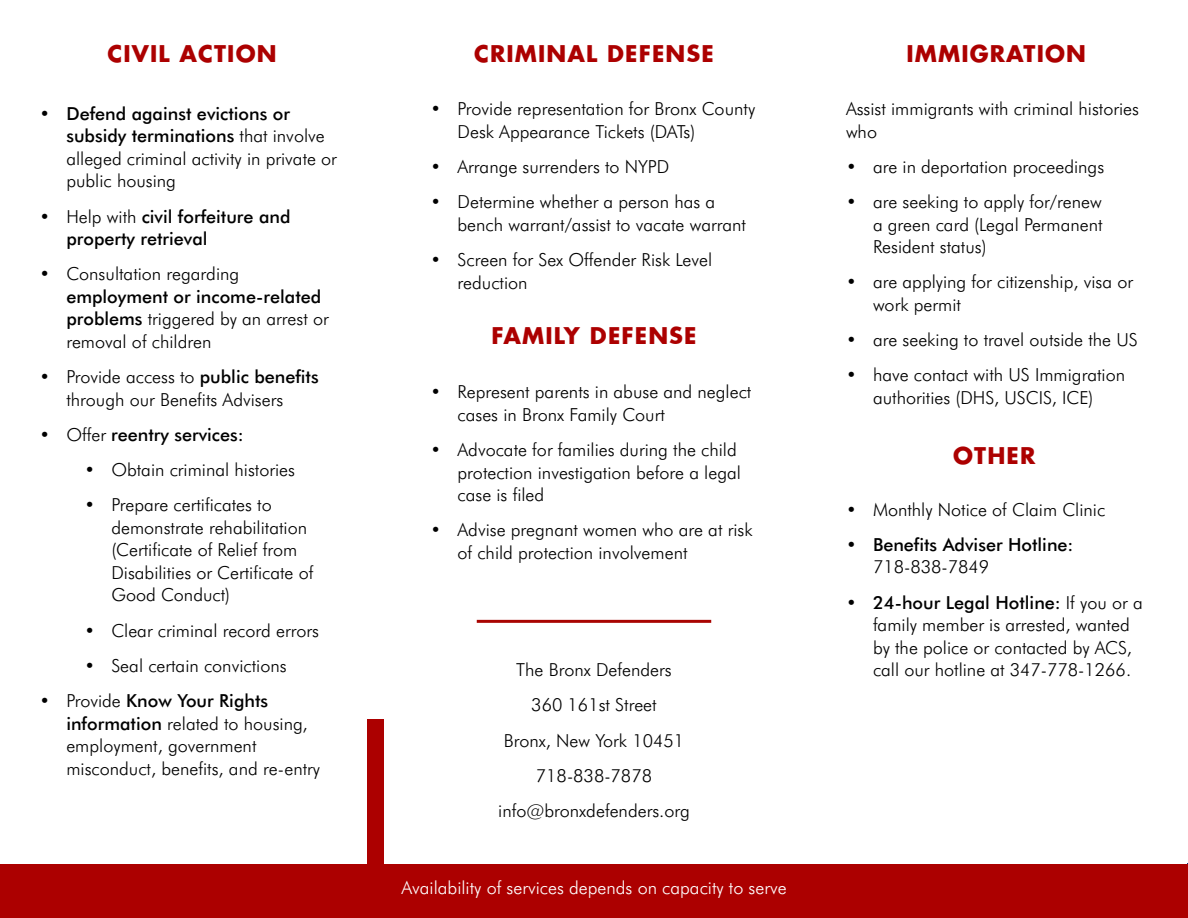
<style>
.page{position:relative;width:1188px;height:918px;background:#fff}
.page>*{position:absolute;margin:0;border:0;box-sizing:border-box;transform-origin:0 0}
.t1{font:700 22.5px "Futura";letter-spacing:.05em;color:#ac0000}
.t2{font:300 18px/22.5px "Futura";color:#000}
.t3{font:500 18px/22.5px "Futura";color:#000}
.t4{font:300 18px "Futura";color:#fff}
.s1{font-weight:500}
.s2{font-weight:300}
</style>
<div class="page">
<div style="left:367px;top:719px;width:17px;height:199px;background:#ac0000"></div>
<div style="left:0;top:864px;width:1188px;height:54px;background:#ac0000"></div>
<hr style="left:477px;top:620px;width:234px;height:3px;background:#a90401">
<p class="t1" style="left:107px;top:38px;width:171px">CIVIL ACTION</p>
<p class="t2" style="left:66px;top:102px;width:272px;text-indent:-27px"><span class="s1">• Defend against evictions or subsidy terminations</span> that involve alleged criminal activity in private or public housing</p>
<p class="t3" style="left:66px;top:205px;width:226px;text-indent:-27px"><span class="s2">• Help with</span> civil forfeiture and property retrieval</p>
<p class="t2" style="left:39px;top:263px;width:201px">• Consultation regarding</p>
<p class="t2" style="left:66px;top:285px;width:264px"><span class="s1">employment or income-related problems</span> triggered by an arrest or removal of children</p>
<p class="t2" style="left:39px;top:365px;width:281px;text-align:center">• Provide access to <span class="s1">public benefits </span>through our Benefits Advisers</p>
<p class="t3" style="left:39px;top:423px;width:206px"><span class="s2">• Offer</span> reentry services:</p>
<p class="t2" style="left:84px;top:458px;width:212px">• Obtain criminal histories</p>
<p class="t2" style="left:111px;top:494px;width:204px;text-indent:-27px">• Prepare certificates to demonstrate rehabilitation (Certificate of Relief from<br>Disabilities or Certificate of<br>Good Conduct)</p>
<p class="t2" style="left:84px;top:619px;width:236px">• Clear criminal record errors</p>
<p class="t2" style="left:84px;top:654px;width:204px">• Seal certain convictions</p>
<p class="t2" style="left:66px;top:689px;width:255px;text-indent:-27px">• Provide <span class="s1">Know Your Rights information</span> related to housing, employment, government misconduct, benefits, and re-entry</p>
<p class="t1" style="left:474px;top:38px;width:241px">CRIMINAL DEFENSE</p>
<p class="t2" style="left:458px;top:98px;width:299px;text-indent:-27px">• Provide representation for Bronx County<br>Desk Appearance Tickets (DATs)</p>
<p class="t2" style="left:431px;top:155px;width:240px">• Arrange surrenders to NYPD</p>
<p class="t2" style="left:458px;top:191px;width:290px;text-indent:-27px">• Determine whether a person has a bench warrant/assist to vacate warrant</p>
<p class="t2" style="left:458px;top:248px;width:256px;text-indent:-27px">• Screen for Sex Offender Risk Level reduction</p>
<p class="t1" style="left:491px;top:320px;width:207px">FAMILY DEFENSE</p>
<p class="t2" style="left:458px;top:381px;width:295px;text-indent:-27px">• Represent parents in abuse and neglect cases in Bronx Family Court</p>
<p class="t2" style="left:458px;top:438px;width:285px;text-indent:-27px">• Advocate for families during the child protection investigation before a legal case is filed</p>
<p class="t2" style="left:458px;top:519px;width:297px;text-indent:-27px">• Advise pregnant women who are at risk of child protection involvement</p>
<p class="t2" style="left:498px;top:652px;width:193px;line-height:35.2px;text-align:center">The Bronx Defenders<br>360 161st Street<br>Bronx, New York 10451<br>718-838-7878 info@bronxdefenders.org</p>
<p class="t4" style="left:401px;top:877px;width:387px">Availability of services depends on capacity to serve</p>
<p class="t1" style="left:906px;top:38px;width:181px">IMMIGRATION</p>
<p class="t2" style="left:846px;top:97px;width:295px">Assist immigrants with criminal histories who</p>
<p class="t2" style="left:846px;top:155px;width:260px">• are in deportation proceedings</p>
<p class="t2" style="left:873px;top:190px;width:231px;text-align:justify;text-indent:-27px">• are seeking to apply for/renew a green card (Legal Permanent Resident status)</p>
<p class="t2" style="left:873px;top:271px;width:262px;text-indent:-27px">• are applying for citizenship, visa or work permit</p>
<p class="t2" style="left:846px;top:328px;width:293px">• are seeking to travel outside the US</p>
<p class="t2" style="left:846px;top:364px;width:281px;text-align:center">• have contact with US Immigration authorities (DHS, USCIS, ICE)</p>
<p class="t1" style="left:953px;top:440px;width:84px">OTHER</p>
<p class="t2" style="left:846px;top:498px;width:261px">• Monthly Notice of Claim Clinic</p>
<p class="t3" style="left:846px;top:533px;width:229px">• Benefits Adviser Hotline:</p>
<p class="t2" style="left:873px;top:556px;width:118px">718-838-7849</p>
<p class="t2" style="left:873px;top:591px;width:271px;text-indent:-27px"><span class="s1">• 24-hour Legal Hotline:</span> If you or a family member is arrested, wanted by the police or contacted by ACS, call our hotline at 347-778-1266.</p>
</div>
